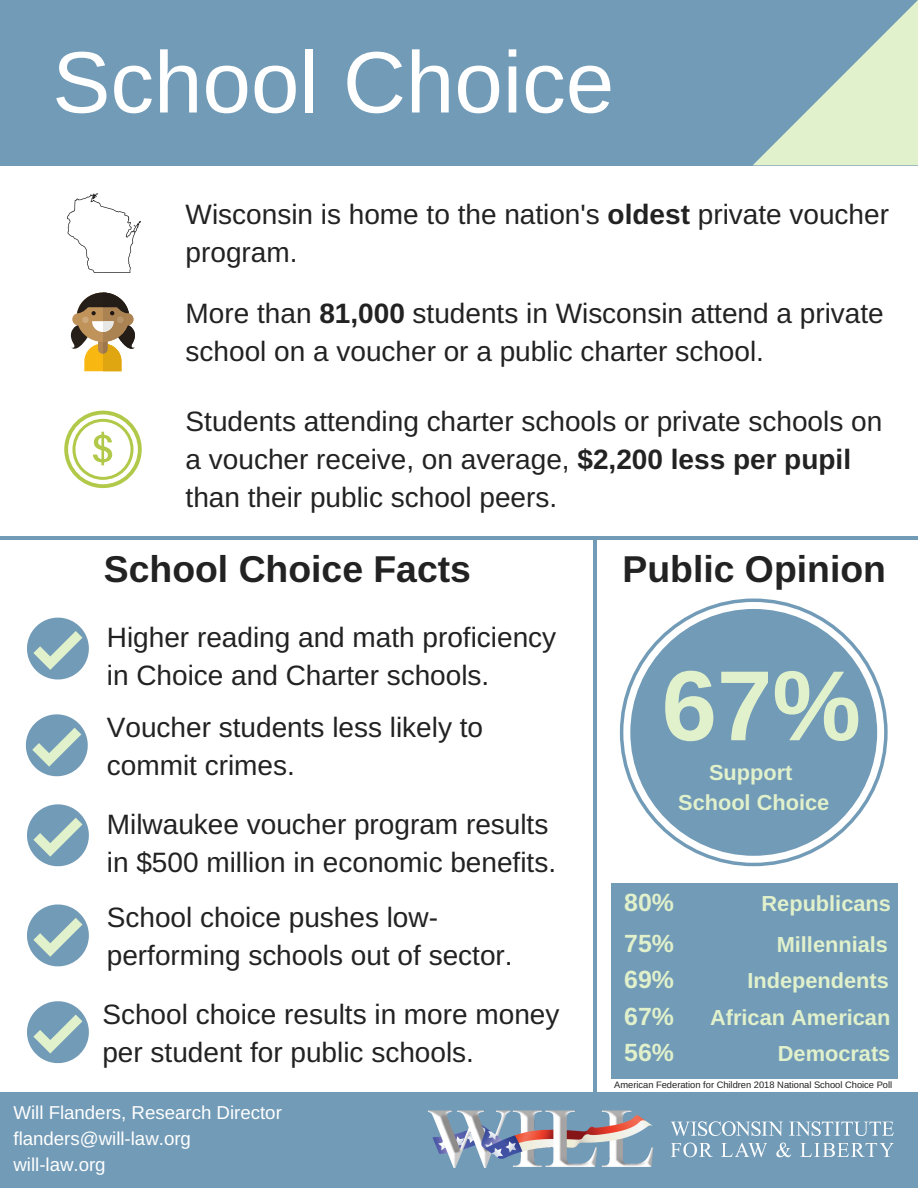
<style>
.page{position:relative;width:918px;height:1188px;background:#fff}
.page>*{position:absolute;margin:0;border:0;box-sizing:border-box;transform-origin:0 0}
.t1{font:700 99.6px "Arimo";color:#e1f1cb}
.t2{font:87.15px "Arimo";color:#fff}
.t3{font:700 37.35px "Arimo";color:#222}
.t4{font:28.05px/38.2px "Arimo";color:#222}
.t5{font:700 24.9px/40.5px "Arimo";color:#e1f1cb}
.t6{font:700 21.75px/36.6px "Arimo";color:#e1f1cb;text-align:center}
.t7{font:18.75px/25.8px "Arimo";color:#fff}
.t8{font:9.3px "Arimo";color:#222}
.s1{font-weight:700}
</style>
<div class="page">
<div style="left:0;top:0;width:918px;height:165px;background:#729bb7"></div>
<svg style="left:753px;top:0;width:165px;height:165px"></svg>
<img style="left:68px;top:194px;width:73px;height:78px">
<svg style="left:71px;top:292px;width:64px;height:79px"></svg>
<svg style="left:64px;top:411px;width:78px;height:77px"></svg>
<hr style="left:1px;top:536px;width:20px;height:4px;background:#729bb7">
<hr style="left:20px;top:536px;width:139px;height:4px;background:#729bb7">
<hr style="left:158px;top:536px;width:139px;height:4px;background:#729bb7">
<hr style="left:296px;top:536px;width:139px;height:4px;background:#729bb7">
<hr style="left:434px;top:536px;width:139px;height:4px;background:#729bb7">
<hr style="left:572px;top:536px;width:139px;height:4px;background:#729bb7">
<hr style="left:710px;top:536px;width:139px;height:4px;background:#729bb7">
<hr style="left:848px;top:536px;width:70px;height:4px;background:#729bb7">
<svg style="left:620px;top:598px;width:268px;height:268px"></svg>
<div style="left:630px;top:609px;width:247px;height:247px;background:#729bb7;border-radius:50%"></div>
<hr style="left:594px;top:538px;width:3px;height:20px;background:#729bb7">
<hr style="left:594px;top:558px;width:3px;height:138px;background:#729bb7">
<hr style="left:594px;top:696px;width:3px;height:138px;background:#729bb7">
<hr style="left:594px;top:834px;width:3px;height:138px;background:#729bb7">
<hr style="left:594px;top:972px;width:3px;height:138px;background:#729bb7">
<div style="left:0;top:1092px;width:918px;height:96px;background:#729bb7"></div>
<img style="left:427px;top:1110px;width:467px;height:59px">
<svg style="left:27px;top:618px;width:62px;height:62px"></svg>
<svg style="left:26px;top:714px;width:62px;height:62px"></svg>
<svg style="left:27px;top:804px;width:62px;height:62px"></svg>
<svg style="left:27px;top:904px;width:62px;height:62px"></svg>
<svg style="left:27px;top:1001px;width:62px;height:62px"></svg>
<div style="left:611px;top:883px;width:287px;height:196px;background:#729bb7"></div>
<h2 class="t2" style="left:52px;top:34px;width:563px">School Choice</h2>
<p class="t4" style="left:186px;top:195px;width:705px">Wisconsin is home to the nation's <span class="s1">oldest</span> private voucher program.</p>
<p class="t4" style="left:186px;top:294px;width:700px">More than <span class="s1">81,000</span> students in Wisconsin attend a private school on a voucher or a public charter school.</p>
<p class="t4" style="left:186px;top:402px;width:698px">Students attending charter schools or private schools on a voucher receive, on average, <span class="s1">$2,200 less per pupil </span>than their public school peers.</p>
<h3 class="t3" style="left:104px;top:548px;width:369px">School Choice Facts</h3>
<p class="t4" style="left:107px;top:618px;width:451px">Higher reading and math proficiency in Choice and Charter schools.</p>
<p class="t4" style="left:107px;top:708px;width:378px">Voucher students less likely to commit crimes.</p>
<p class="t4" style="left:107px;top:805px;width:451px">Milwaukee voucher program results in $500 million in economic benefits.</p>
<p class="t4" style="left:107px;top:898px;width:407px">School choice pushes low&shy;performing schools out of sector.</p>
<p class="t4" style="left:102px;top:995px;width:459px">School choice results in more money per student for public schools.</p>
<p class="t7" style="left:14px;top:1100px;width:270px">Will Flanders, Research Director flanders@will-law.org will-law.org</p>
<h3 class="t3" style="left:623px;top:548px;width:265px">Public Opinion</h3>
<h1 class="t1" style="left:662px;top:650px;width:201px">67%</h1>
<p class="t6" style="left:678px;top:757px;width:153px;line-height:30.3px">Support<br>School Choice</p>
<p class="t5" style="left:624px;top:882px;width:51px">80%<br>75%</p>
<p class="t5" style="left:624px;top:959px;width:51px">69%</p>
<p class="t5" style="left:624px;top:998px;width:51px;line-height:36px">67%<br>56%</p>
<p class="t6" style="left:762px;top:883px;width:131px;line-height:40.5px">Republicans<br>Millennials</p>
<p class="t6" style="left:710px;top:962px;width:182px;text-align:right">Independents<br>African American<br>Democrats</p>
<p class="t8" style="left:614px;top:1079px;width:280px">American Federation for Children 2018 National School Choice Poll</p>
</div>
